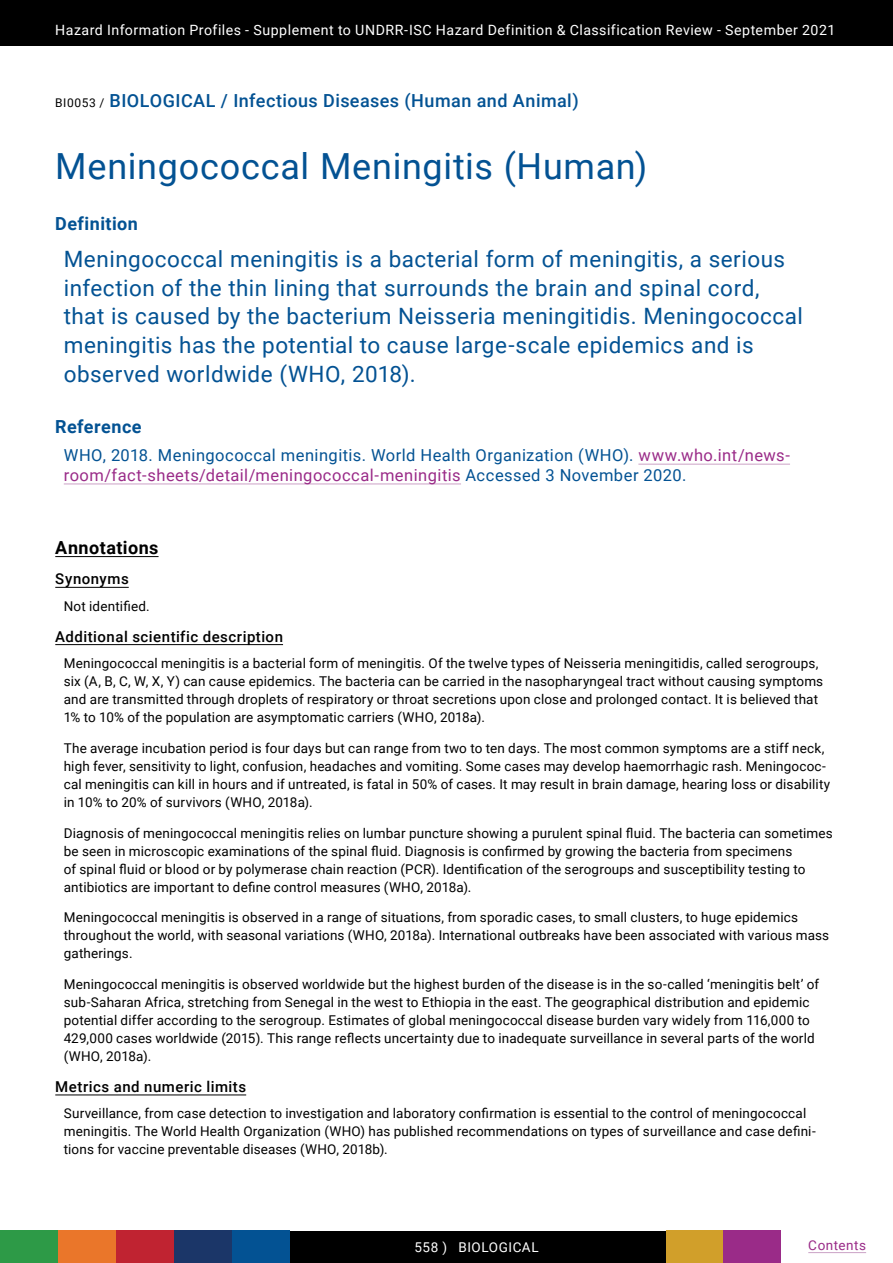
<style>
.page{position:relative;width:893px;height:1263px;background:#fff}
.page>*{position:absolute;margin:0;border:0;box-sizing:border-box;transform-origin:0 0}
.t1{font:36px "Roboto";letter-spacing:.02em;color:#035293}
.t2{font:22.5px/28.5px "Roboto";letter-spacing:.02em;color:#035293}
.t3{font:500 18px "Roboto";letter-spacing:.025em;color:#035293}
.t4{font:700 18px "Roboto";letter-spacing:.025em;color:#035293}
.t5{font:700 18px "Roboto";letter-spacing:.025em;color:#000}
.t6{font:16.5px/19.8px "Roboto";letter-spacing:.03em;color:#035293}
.t7{font:500 15px "Roboto";letter-spacing:.035em;color:#000}
.t8{font:14.1px "Roboto";letter-spacing:.035em;color:#fff}
.t9{font:13.5px/18px "Roboto";letter-spacing:.01em;color:#000}
.t10{font:13.5px "Roboto";letter-spacing:.04em;color:#fff}
.t11{font:13.5px "Roboto";letter-spacing:.04em;color:#9a2b88}
.s1{font-weight:400;font-size:12px;color:#000}
.s2{color:#9a2b88}
</style>
<div class="page">
<div style="left:290px;top:1231px;width:375px;height:32px;background:#000"></div>
<div style="left:116px;top:1231px;width:58px;height:32px;background:#c02331"></div>
<div style="left:0;top:1231px;width:58px;height:32px;background:#2d9a47"></div>
<div style="left:174px;top:1231px;width:58px;height:32px;background:#1b3668"></div>
<div style="left:665px;top:1231px;width:58px;height:32px;background:#d19f2a"></div>
<div style="left:58px;top:1231px;width:58px;height:32px;background:#ea762a"></div>
<div style="left:232px;top:1231px;width:58px;height:32px;background:#035293"></div>
<div style="left:723px;top:1231px;width:58px;height:32px;background:#9a2b88"></div>
<hr style="left:808px;top:1252px;width:58px;height:1px;background:#cba2c6">
<div style="left:0;top:0;width:893px;height:46px;background:#000"></div>
<hr style="left:638px;top:464px;width:152px;height:1px;background:#cba2c6">
<hr style="left:64px;top:483px;width:397px;height:1px;background:#cba2c6">
<hr style="left:55px;top:556px;width:104px;height:1px;background:#000">
<hr style="left:55px;top:587px;width:74px;height:1px;background:#000">
<hr style="left:55px;top:644px;width:228px;height:1px;background:#000">
<hr style="left:55px;top:1094px;width:191px;height:1px;background:#000">
<p class="t8" style="left:55px;top:20px;width:782px">Hazard Information Profiles - Supplement to UNDRR-ISC Hazard Definition &amp; Classification Review - September 2021</p>
<h3 class="t3" style="left:55px;top:88px;width:525px"><span class="s1">BI0053 /</span> BIOLOGICAL / Infectious Diseases (Human and Animal)</h3>
<h1 class="t1" style="left:55px;top:141px;width:594px">Meningococcal Meningitis (Human)</h1>
<h3 class="t4" style="left:55px;top:211px;width:84px">Definition</h3>
<p class="t2" style="left:64px;top:244px;width:741px">Meningococcal meningitis is a bacterial form of meningitis, a serious infection of the thin lining that surrounds the brain and spinal cord, that is caused by the bacterium Neisseria meningitidis. Meningococcal meningitis has the potential to cause large-scale epidemics and is observed worldwide (WHO, 2018).</p>
<h3 class="t4" style="left:55px;top:414px;width:88px">Reference</h3>
<p class="t6" style="left:64px;top:445px;width:728px">WHO, 2018. Meningococcal meningitis. World Health Organization (WHO). <span class="s2">www.who.int/news&shy;room/fact-sheets/detail/meningococcal-meningitis</span> Accessed 3 November 2020.</p>
<h3 class="t5" style="left:55px;top:535px;width:105px">Annotations</h3>
<p class="t7" style="left:55px;top:568px;width:75px">Synonyms</p>
<p class="t9" style="left:64px;top:596px;width:87px">Not identified.</p>
<p class="t7" style="left:55px;top:626px;width:229px">Additional scientific description</p>
<p class="t9" style="left:64px;top:654px;width:761px">Meningococcal meningitis is a bacterial form of meningitis. Of the twelve types of Neisseria meningitidis, called serogroups, six (A, B, C, W, X, Y) can cause epidemics. The bacteria can be carried in the nasopharyngeal tract without causing symptoms and are transmitted through droplets of respiratory or throat secretions upon close and prolonged contact. It is believed that 1% to 10% of the population are asymptomatic carriers (WHO, 2018a).</p>
<p class="t9" style="left:64px;top:738px;width:768px">The average incubation period is four days but can range from two to ten days. The most common symptoms are a stiff neck, high fever, sensitivity to light, confusion, headaches and vomiting. Some cases may develop haemorrhagic rash. Meningococ&shy;cal meningitis can kill in hours and if untreated, is fatal in 50% of cases. It may result in brain damage, hearing loss or disability in 10% to 20% of survivors (WHO, 2018a).</p>
<p class="t9" style="left:64px;top:823px;width:771px">Diagnosis of meningococcal meningitis relies on lumbar puncture showing a purulent spinal fluid. The bacteria can sometimes be seen in microscopic examinations of the spinal fluid. Diagnosis is confirmed by growing the bacteria from specimens<br>of spinal fluid or blood or by polymerase chain reaction (PCR). Identification of the serogroups and susceptibility testing to antibiotics are important to define control measures (WHO, 2018a).</p>
<p class="t9" style="left:64px;top:908px;width:767px">Meningococcal meningitis is observed in a range of situations, from sporadic cases, to small clusters, to huge epidemics throughout the world, with seasonal variations (WHO, 2018a). International outbreaks have been associated with various mass gatherings.</p>
<p class="t9" style="left:64px;top:975px;width:757px">Meningococcal meningitis is observed worldwide but the highest burden of the disease is in the so-called ‘meningitis belt’ of sub-Saharan Africa, stretching from Senegal in the west to Ethiopia in the east. The geographical distribution and epidemic potential differ according to the serogroup. Estimates of global meningococcal disease burden vary widely from 116,000 to 429,000 cases worldwide (2015). This range reflects uncertainty due to inadequate surveillance in several parts of the world (WHO, 2018a).</p>
<p class="t7" style="left:55px;top:1076px;width:192px">Metrics and numeric limits</p>
<p class="t9" style="left:64px;top:1104px;width:753px">Surveillance, from case detection to investigation and laboratory confirmation is essential to the control of meningococcal meningitis. The World Health Organization (WHO) has published recommendations on types of surveillance and case defini&shy;tions for vaccine preventable diseases (WHO, 2018b).</p>
<p class="t10" style="left:414px;top:1237px;width:126px">558 ) BIOLOGICAL</p>
<p class="t11" style="left:808px;top:1235px;width:59px">Contents</p>
</div>
